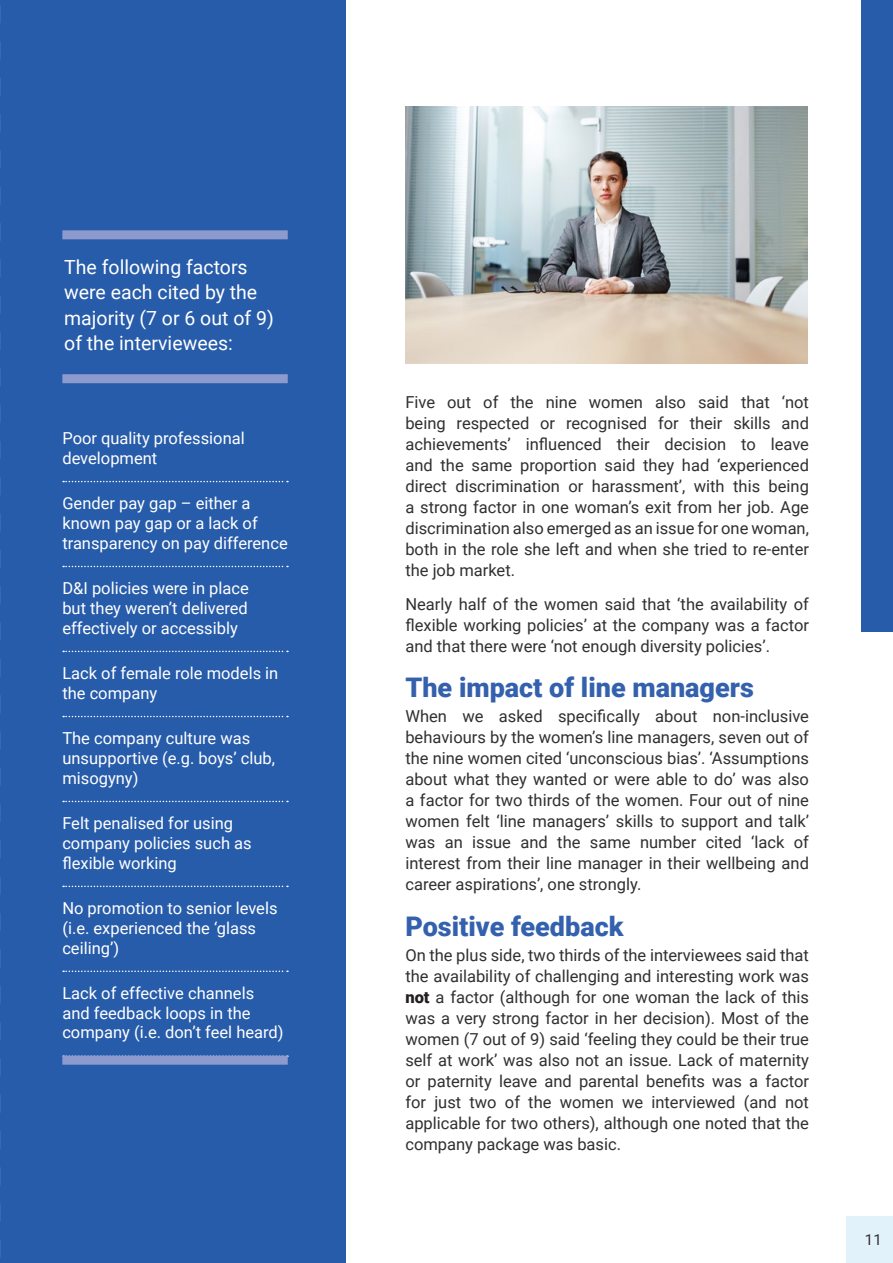
<style>
.page{position:relative;width:893px;height:1263px;background:#fff}
.page>*{position:absolute;margin:0;border:0;box-sizing:border-box;transform-origin:0 0}
.sub_heading{font:900 27px "Roboto";color:#3461ad}
.t1{font:19.5px/25.5px "Roboto";color:#fff}
.t2{font:16.5px/21px "Roboto";color:#312f30;text-align:justify}
.Quote_Text{font:16.5px/19.8px "Roboto";color:#fff}
.t3{font:15px "Roboto";color:#312f30}
.s1{font-weight:900;color:#231f20}
</style>
<div class="page">
<div style="left:846px;top:1216px;width:47px;height:47px;background:#e1f2fb"></div>
<div style="left:0;top:0;width:346px;height:1263px;background:#275caa"></div>
<svg style="left:63px;top:481px;width:225px;height:1px"></svg>
<svg style="left:63px;top:566px;width:225px;height:1px"></svg>
<svg style="left:63px;top:651px;width:225px;height:1px"></svg>
<svg style="left:63px;top:716px;width:225px;height:1px"></svg>
<svg style="left:63px;top:801px;width:225px;height:1px"></svg>
<svg style="left:63px;top:886px;width:225px;height:1px"></svg>
<svg style="left:63px;top:970px;width:225px;height:2px"></svg>
<svg style="left:63px;top:1055px;width:225px;height:1px"></svg>
<div style="left:62px;top:1056px;width:226px;height:9px;background:#8d9acd"></div>
<div style="left:62px;top:230px;width:226px;height:9px;background:#8d9acd"></div>
<div style="left:62px;top:374px;width:226px;height:9px;background:#8d9acd"></div>
<img style="left:405px;top:106px;width:403px;height:258px">
<div style="left:861px;top:0;width:32px;height:631px;background:#275caa"></div>
<p class="t1" style="left:64px;top:253px;width:211px">The following factors were each cited by the majority (7 or 6 out of 9) of the interviewees:</p>
<p class="Quote_Text" style="left:62px;top:428px;width:184px">Poor quality professional development</p>
<p class="Quote_Text" style="left:62px;top:493px;width:227px">Gender pay gap – either a known pay gap or a lack of transparency on pay difference</p>
<p class="Quote_Text" style="left:62px;top:578px;width:188px;text-align:justify">D&amp;I policies were in place but they weren’t delivered effectively or accessibly</p>
<p class="Quote_Text" style="left:62px;top:663px;width:218px">Lack of female role models in the company</p>
<p class="Quote_Text" style="left:62px;top:728px;width:214px">The company culture was unsupportive (e.g. boys’ club, misogyny)</p>
<p class="Quote_Text" style="left:62px;top:813px;width:191px">Felt penalised for using company policies such as flexible working</p>
<p class="Quote_Text" style="left:62px;top:897px;width:217px">No promotion to senior levels (i.e. experienced the ‘glass ceiling’)</p>
<p class="Quote_Text" style="left:62px;top:982px;width:223px">Lack of effective channels and feedback loops in the company (i.e. don’t feel heard)</p>
<p class="t2" style="left:405px;top:391px;width:405px">Five out of the nine women also said that ‘not being respected or recognised for their skills and achievements’ influenced their decision to leave and the same proportion said they had ‘experienced direct discrimination or harassment’, with this being a strong factor in one woman’s exit from her job. Age discrimination also emerged as an issue for one woman, both in the role she left and when she tried to re-enter the job market.</p>
<p class="t2" style="left:405px;top:593px;width:405px">Nearly half of the women said that ‘the availability of flexible working policies’ at the company was a factor and that there were ‘not enough diversity policies’.</p>
<p class="sub_heading" style="left:405px;top:669px;width:350px">The impact of line managers</p>
<p class="t2" style="left:405px;top:705px;width:405px">When we asked specifically about non-inclusive behaviours by the women’s line managers, seven out of the nine women cited ‘unconscious bias’. ‘Assumptions about what they wanted or were able to do’ was also a factor for two thirds of the women. Four out of nine women felt ‘line managers’ skills to support and talk’ was an issue and the same number cited ‘lack of interest from their line manager in their wellbeing and career aspirations’, one strongly.</p>
<p class="sub_heading" style="left:405px;top:907px;width:220px">Positive feedback</p>
<p class="t2" style="left:405px;top:944px;width:405px">On the plus side, two thirds of the interviewees said that the availability of challenging and interesting work was <span class="s1">not</span> a factor (although for one woman the lack of this was a very strong factor in her decision). Most of the women (7 out of 9) said ‘feeling they could be their true self at work’ was also not an issue. Lack of maternity or paternity leave and parental benefits was a factor for just two of the women we interviewed (and not applicable for two others), although one noted that the company package was basic.</p>
<p class="t3" style="left:865px;top:1229px;width:18px">11</p>
</div>
